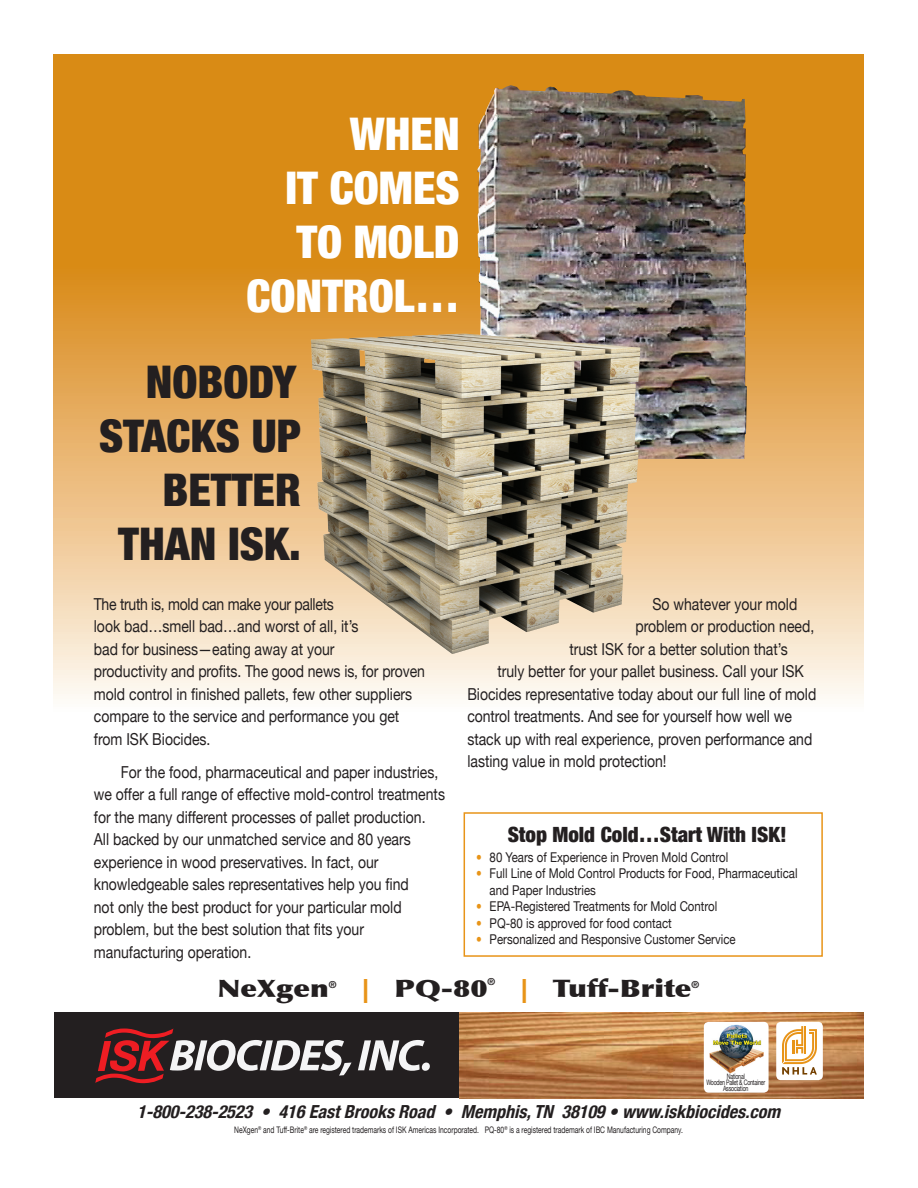
<style>
.page{position:relative;width:918px;height:1188px;background:#fff}
.page>*{position:absolute;margin:0;border:0;box-sizing:border-box;transform-origin:0 0}
.t1{font:900 condensed 45px/54px "Helvetica Neue";color:#231f20;text-align:right}
.t2{font:900 condensed 45px/54px "Helvetica Neue";color:#fff;text-align:right}
.t3{font:900 24px "Optima";color:#231f20;scale:1.21 1}
.t4{font:900 condensed 21px "Helvetica Neue";color:#231f20}
.t5{font:italic 700 condensed 18px "Helvetica Neue";color:#231f20}
.t6{font:16.5px/22.5px "Helvetica Neue";color:#231f20;scale:.85 1}
.t7{font:13.5px/16.5px "Helvetica Neue";color:#231f20;scale:.85 1}
.t8{font:700 9.6px "Helvetica Neue";color:#231f20}
.t9{font:9px "Helvetica Neue";color:#231f20;scale:.75 1}
.t10{font:7.5px/6px "Helvetica Neue";letter-spacing:-.04em;color:#231f20;text-align:center;scale:.71 1}
.s1{color:#e89418}
</style>
<div class="page">
<svg style="left:53px;top:54px;width:810px;height:645px;background:#e5ae5e"></svg>
<img style="left:477px;top:85px;width:270px;height:374px">
<div style="left:464px;top:812px;width:359px;height:145px;background:#fff;border:2px solid #e89418"></div>
<img style="left:311px;top:334px;width:329px;height:320px">
<img style="left:459px;top:1013px;width:405px;height:85px">
<div style="left:776px;top:1022px;width:47px;height:58px;background:#fff;border-radius:5px"></div>
<svg style="left:782px;top:1026px;width:35px;height:49px"></svg>
<div style="left:704px;top:1022px;width:65px;height:71px;background:#fff;border-radius:5px"></div>
<img style="left:709px;top:1024px;width:54px;height:50px">
<div style="left:54px;top:1012px;width:405px;height:86px;background:#231f20"></div>
<svg style="left:95px;top:1028px;width:257px;height:55px"></svg>
<svg style="left:358px;top:1040px;width:67px;height:31px"></svg>
<div style="left:422px;top:1063px;width:8px;height:8px;background:#f5f5f6;border-radius:50%"></div>
<h1 class="t2" style="left:246px;top:106px;width:215px">WHEN<br>IT COMES<br>TO MOLD<br>CONTROL…</h1>
<h1 class="t1" style="left:99px;top:354px;width:203px">NOBODY<br>STACKS UP<br>BETTER<br>THAN ISK.</h1>
<p class="t6" style="left:94px;top:592px;width:391px">The truth is, mold can make your pallets<br>look bad…smell bad…and worst of all, it’s<br>bad for business—eating away at your<br>productivity and profits. The good news is, for proven mold control in finished pallets, few other suppliers compare to the service and performance you get from ISK Biocides.</p>
<p class="t6" style="left:94px;top:760px;width:415px;text-indent:27px">For the food, pharmaceutical and paper industries, we offer a full range of effective mold-control treatments for the many different processes of pallet production.<br>All backed by our unmatched service and 80 years experience in wood preservatives. In fact, our knowledgeable sales representatives help you find<br>not only the best product for your particular mold problem, but the best solution that fits your manufacturing operation.</p>
<p class="t6" style="left:652px;top:592px;width:172px">So whatever your mold</p>
<p class="t6" style="left:635px;top:615px;width:212px">problem or production need,</p>
<p class="t6" style="left:569px;top:637px;width:259px">trust ISK for a better solution that’s</p>
<p class="t6" style="left:497px;top:660px;width:362px">truly better for your pallet business. Call your ISK</p>
<p class="t6" style="left:467px;top:682px;width:412px">Biocides representative today about our full line of mold</p>
<p class="t6" style="left:467px;top:705px;width:383px">control treatments. And see for yourself how well we</p>
<p class="t6" style="left:467px;top:727px;width:407px">stack up with real experience, proven performance and</p>
<p class="t6" style="left:467px;top:750px;width:236px">lasting value in mold protection!</p>
<p class="t4" style="left:508px;top:822px;width:280px">Stop Mold Cold…Start With ISK!</p>
<p class="t7" style="left:476px;top:848px;width:298px"><span class="s1">•</span> 80 Years of Experience in Proven Mold Control</p>
<p class="t7" style="left:490px;top:865px;width:364px;text-indent:-13px"><span class="s1">•</span> Full Line of Mold Control Products for Food, Pharmaceutical and Paper Industries</p>
<p class="t7" style="left:476px;top:898px;width:285px"><span class="s1">•</span> EPA-Registered Treatments for Mold Control</p>
<p class="t7" style="left:476px;top:914px;width:232px"><span class="s1">•</span> PQ-80 is approved for food contact</p>
<p class="t7" style="left:476px;top:931px;width:307px"><span class="s1">•</span> Personalized and Responsive Customer Service</p>
<h2 class="t3" style="left:218px;top:974px;width:93px">NeXgen</h2>
<p class="t8" style="left:329px;top:979px;width:9px">®</p>
<h2 class="t3" style="left:362px;top:974px;width:105px"><span class="s1">|</span> PQ-80</h2>
<p class="t8" style="left:488px;top:976px;width:9px">®</p>
<h2 class="t3" style="left:521px;top:974px;width:142px"><span class="s1">|</span> Tuff-Brite</h2>
<p class="t8" style="left:691px;top:979px;width:9px">®</p>
<p class="t10" style="left:706px;top:1073px;width:84px">National<br>Wooden Pallet &amp; Container<br>Association</p>
<p class="t5" style="left:137px;top:1101px;width:649px">1-800-238-2523 • 416EastBrooksRoad • Memphis,TN 38109•www.iskbiocides.com</p>
<p class="t9" style="left:234px;top:1125px;width:600px">NeXgen<sup>®</sup> and Tuff-Brite<sup>®</sup> are registered trademarks of ISK Americas Incorporated. PQ-80<sup>®</sup> is a registered trademark of IBC Manufacturing Company.</p>
</div>
